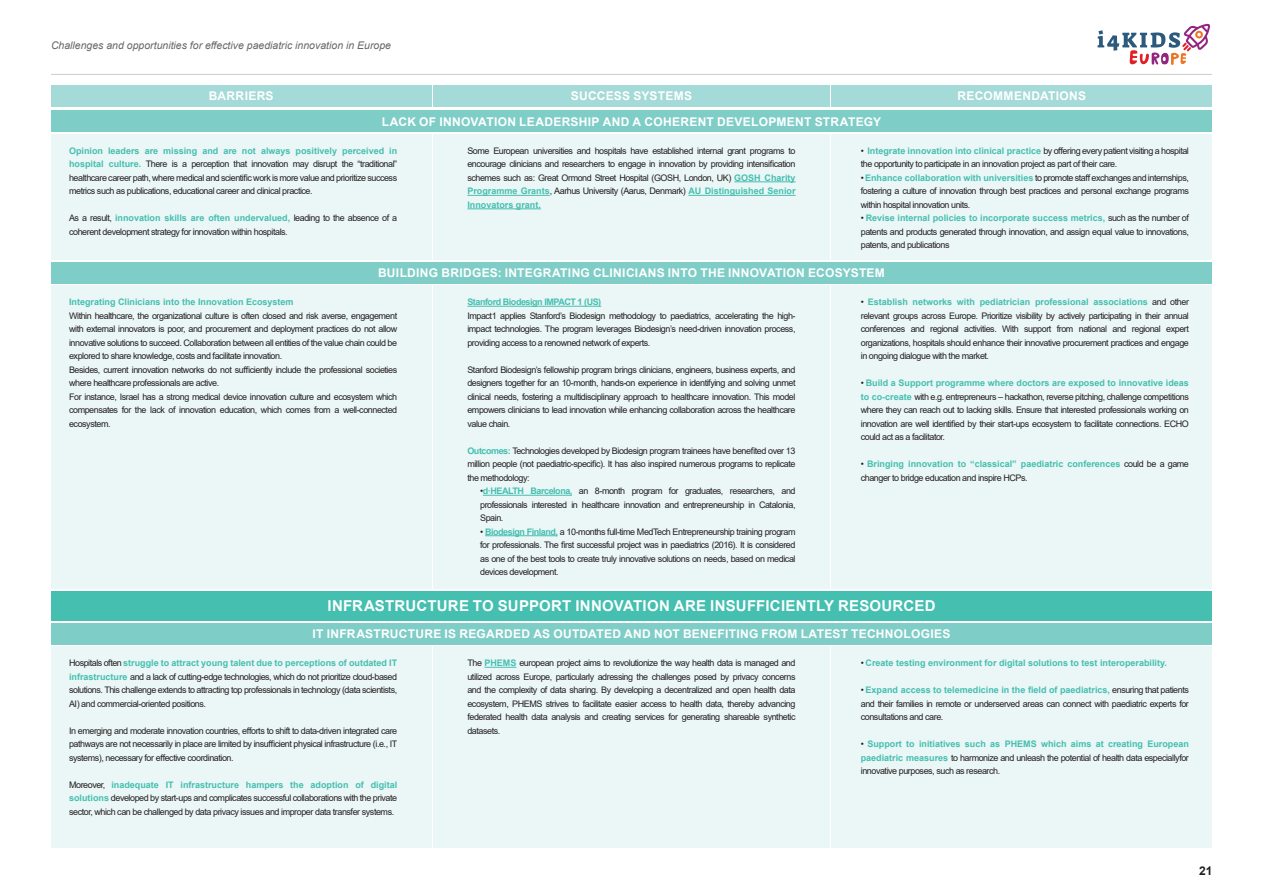
<style>
.page{position:relative;width:1263px;height:893px;background:#fff}
.page>*{position:absolute;margin:0;border:0;box-sizing:border-box;transform-origin:0 0}
.t1{font:700 15px "Arial";letter-spacing:.015em;color:#fff}
.t2{font:700 12px "Arial";letter-spacing:.025em;color:#fff}
.t3{font:700 12px "Arial";color:#231f20}
.t4{font:italic 10.5px "Arial";color:#666}
.t5{font:9px/13.5px "Arial";letter-spacing:-.05em;color:#231f20;text-align:justify}
.t6{font:700 9px "Arial";color:#44bfb0}
.t7{font:700 9px "Arial";letter-spacing:-.05em;color:#44bfb0}
.s1{font-weight:700;color:#44bfb0}
.s2{font-weight:400;color:#231f20}
</style>
<div class="page">
<svg style="left:1097px;top:24px;width:113px;height:41px"></svg>
<hr style="left:51px;top:74px;width:1161px;height:1px;background:#ceccca">
<div style="left:51px;top:285px;width:380px;height:304px;background:#ebf6f6"></div>
<div style="left:832px;top:285px;width:380px;height:304px;background:#ebf6f6"></div>
<div style="left:433px;top:285px;width:396px;height:304px;background:#ebf6f6"></div>
<div style="left:51px;top:262px;width:1161px;height:21px;background:#7fcdc7"></div>
<div style="left:433px;top:85px;width:396px;height:21px;background:#a4dad7"></div>
<div style="left:832px;top:85px;width:380px;height:21px;background:#a4dad7"></div>
<div style="left:51px;top:85px;width:380px;height:21px;background:#a4dad7"></div>
<hr style="left:467px;top:306px;width:134px;height:1px;background:#44bfb0">
<hr style="left:483px;top:495px;width:89px;height:1px;background:#44bfb0">
<hr style="left:485px;top:535px;width:73px;height:1px;background:#44bfb0">
<div style="left:51px;top:134px;width:380px;height:126px;background:#ebf6f6"></div>
<div style="left:832px;top:134px;width:380px;height:126px;background:#ebf6f6"></div>
<div style="left:433px;top:134px;width:396px;height:126px;background:#ebf6f6"></div>
<div style="left:51px;top:111px;width:1161px;height:21px;background:#7fcdc7"></div>
<hr style="left:734px;top:181px;width:61px;height:1px;background:#44bfb0">
<hr style="left:467px;top:195px;width:83px;height:1px;background:#44bfb0">
<hr style="left:688px;top:195px;width:107px;height:1px;background:#44bfb0">
<hr style="left:467px;top:208px;width:74px;height:1px;background:#44bfb0">
<div style="left:51px;top:646px;width:380px;height:202px;background:#ebf6f6"></div>
<div style="left:832px;top:646px;width:380px;height:202px;background:#ebf6f6"></div>
<div style="left:433px;top:646px;width:396px;height:202px;background:#ebf6f6"></div>
<div style="left:51px;top:623px;width:1161px;height:21px;background:#7fcdc7"></div>
<div style="left:51px;top:591px;width:1161px;height:30px;background:#44bfb0"></div>
<hr style="left:484px;top:667px;width:32px;height:1px;background:#44bfb0">
<p class="t4" style="left:51px;top:39px;width:341px">Challenges and opportunities for effective paediatric innovation in Europe</p>
<h2 class="t2" style="left:209px;top:87px;width:66px">BARRIERS</h2>
<h2 class="t2" style="left:571px;top:87px;width:123px">SUCCESS SYSTEMS</h2>
<h2 class="t2" style="left:957px;top:87px;width:130px">RECOMMENDATIONS</h2>
<h2 class="t2" style="left:382px;top:113px;width:501px">LACK OF INNOVATION LEADERSHIP AND A COHERENT DEVELOPMENT STRATEGY</h2>
<p class="t5" style="left:69px;top:144px;width:330px"><span class="s1">Opinion leaders are missing and are not always positively perceived in hospital culture.</span> There is a perception that innovation may disrupt the “traditional” healthcare career path, where medical and scientific work is more value and prioritize success metrics such as publications, educational career and clinical practice.</p>
<p class="t5" style="left:69px;top:211px;width:330px">As a result, <span class="s1">innovation skills are often undervalued,</span> leading to the absence of a coherent development strategy for innovation within hospitals.</p>
<p class="t5" style="left:467px;top:144px;width:330px">Some European universities and hospitals have established internal grant programs to encourage clinicians and researchers to engage in innovation by providing intensification schemes such as: Great Ormond Street Hospital (GOSH, London, UK) <span class="s1">GOSH Charity Programme Grants</span>, Aarhus University (Aarus, Denmark) <span class="s1">AU Distinguished Senior Innovators grant.</span></p>
<p class="t5" style="left:861px;top:144px;width:330px">• <span class="s1">Integrate innovation into clinical practice</span> by offering every patient visiting a hospital the opportunity to participate in an innovation project as part of their care.</p>
<p class="t5" style="left:861px;top:171px;width:330px">• <span class="s1">Enhance collaboration with universities</span> to promote staff exchanges and internships, fostering a culture of innovation through best practices and personal exchange programs within hospital innovation units.</p>
<p class="t5" style="left:861px;top:211px;width:330px">• <span class="s1">Revise internal policies to incorporate success metrics,</span> such as the number of patents and products generated through innovation, and assign equal value to innovations, patents, and publications</p>
<h2 class="t2" style="left:378px;top:264px;width:508px">BUILDING BRIDGES: INTEGRATING CLINICIANS INTO THE INNOVATION ECOSYSTEM</h2>
<p class="t6" style="left:69px;top:296px;width:226px">Integrating Clinicians into the Innovation Ecosystem</p>
<p class="t5" style="left:69px;top:309px;width:330px;text-align:left">Within healthcare, the organizational culture is often closed and risk averse, engagement with external innovators is poor, and procurement and deployment practices do not allow innovative solutions to succeed. Collaboration between all entities of the value chain could be explored to share knowledge, costs and facilitate innovation.<br>Besides, current innovation networks do not sufficiently include the professional societies where healthcare professionals are active.<br>For instance, Israel has a strong medical device innovation culture and ecosystem which compensates for the lack of innovation education, which comes from a well-connected ecosystem.</p>
<p class="t7" style="left:467px;top:296px;width:135px">Stanford Biodesign IMPACT 1 (US)</p>
<p class="t5" style="left:467px;top:309px;width:330px">Impact1 applies Stanford’s Biodesign methodology to paediatrics, accelerating the high&shy;impact technologies. The program leverages Biodesign’s need-driven innovation process, providing access to a renowned network of experts.</p>
<p class="t5" style="left:467px;top:363px;width:330px">Stanford Biodesign’s fellowship program brings clinicians, engineers, business experts, and designers together for an 10-month, hands-on experience in identifying and solving unmet clinical needs, fostering a multidisciplinary approach to healthcare innovation. This model empowers clinicians to lead innovation while enhancing collaboration across the healthcare value chain.</p>
<p class="t5" style="left:467px;top:444px;width:330px"><span class="s1">Outcomes:</span> Technologies developed by Biodesign program trainees have benefited over 13 million people (not paediatric-specific). It has also inspired numerous programs to replicate the methodology:</p>
<p class="t5" style="left:480px;top:484px;width:317px">•<span class="s1">d·HEALTH Barcelona,</span> an 8-month program for graduates, researchers, and professionals interested in healthcare innovation and entrepreneurship in Catalonia, Spain.</p>
<p class="t5" style="left:480px;top:525px;width:317px">• <span class="s1">Biodesign Finland,</span> a 10-months full-time MedTech Entrepreneurship training program for professionals. The first successful project was in paediatrics (2016). It is considered as one of the best tools to create truly innovative solutions on needs, based on medical devices development.</p>
<p class="t5" style="left:861px;top:295px;width:330px">• <span class="s1">Establish networks with pediatrician professional associations</span> and other relevant groups across Europe. Prioritize visibility by actively participating in their annual conferences and regional activities. With support from national and regional expert organizations, hospitals should enhance their innovative procurement practices and engage in ongoing dialogue with the market.</p>
<p class="t5" style="left:861px;top:376px;width:330px">• <span class="s1">Build a Support programme where doctors are exposed to innovative ideas to co-create</span> with e.g. entrepreneurs – hackathon, reverse pitching, challenge competitions where they can reach out to lacking skills. Ensure that interested professionals working on innovation are well identified by their start-ups ecosystem to facilitate connections. ECHO could act as a facilitator.</p>
<p class="t5" style="left:861px;top:457px;width:330px">• <span class="s1">Bringing innovation to “classical” paediatric conferences</span> could be a game changer to bridge education and inspire HCPs.</p>
<h1 class="t1" style="left:327px;top:596px;width:609px">INFRASTRUCTURE TO SUPPORT INNOVATION ARE INSUFFICIENTLY RESOURCED</h1>
<h2 class="t2" style="left:313px;top:625px;width:639px">IT INFRASTRUCTURE IS REGARDED AS OUTDATED AND NOT BENEFITING FROM LATEST TECHNOLOGIES</h2>
<p class="t5" style="left:69px;top:656px;width:330px">Hospitals often <span class="s1">struggle to attract young talent due to perceptions of outdated IT infrastructure</span> and a lack of cutting-edge technologies, which do not prioritize cloud-based solutions. This challenge extends to attracting top professionals in technology (data scientists, AI) and commercial-oriented positions.</p>
<p class="t5" style="left:69px;top:724px;width:330px">In emerging and moderate innovation countries, efforts to shift to data-driven integrated care pathways are not necessarily in place are limited by insufficient physical infrastructure (i.e., IT systems), necessary for effective coordination.</p>
<p class="t5" style="left:69px;top:778px;width:330px">Moreover, <span class="s1">inadequate IT infrastructure hampers the adoption of digital solutions</span> developed by start-ups and complicates successful collaborations with the private sector, which can be challenged by data privacy issues and improper data transfer systems.</p>
<p class="t5" style="left:467px;top:656px;width:330px">The <span class="s1">PHEMS</span> european project aims to revolutionize the way health data is managed and utilized across Europe, particularly adressing the challenges posed by privacy concerns and the complexity of data sharing. By developing a decentralized and open health data ecosystem, PHEMS strives to facilitate easier access to health data, thereby advancing federated health data analysis and creating services for generating shareable synthetic datasets.</p>
<p class="t6" style="left:861px;top:657px;width:308px"><span class="s2">•</span> Create testing environment for digital solutions to test interoperability.</p>
<p class="t5" style="left:861px;top:683px;width:330px">• <span class="s1">Expand access to telemedicine in the field of paediatrics,</span> ensuring that patients and their families in remote or underserved areas can connect with paediatric experts for consultations and care.</p>
<p class="t5" style="left:861px;top:737px;width:330px">• <span class="s1">Support to initiatives such as PHEMS which aims at creating European paediatric measures</span> to harmonize and unleash the potential of health data especiallyfor innovative purposes, such as research.</p>
<h2 class="t3" style="left:1199px;top:862px;width:15px">21</h2>
</div>
